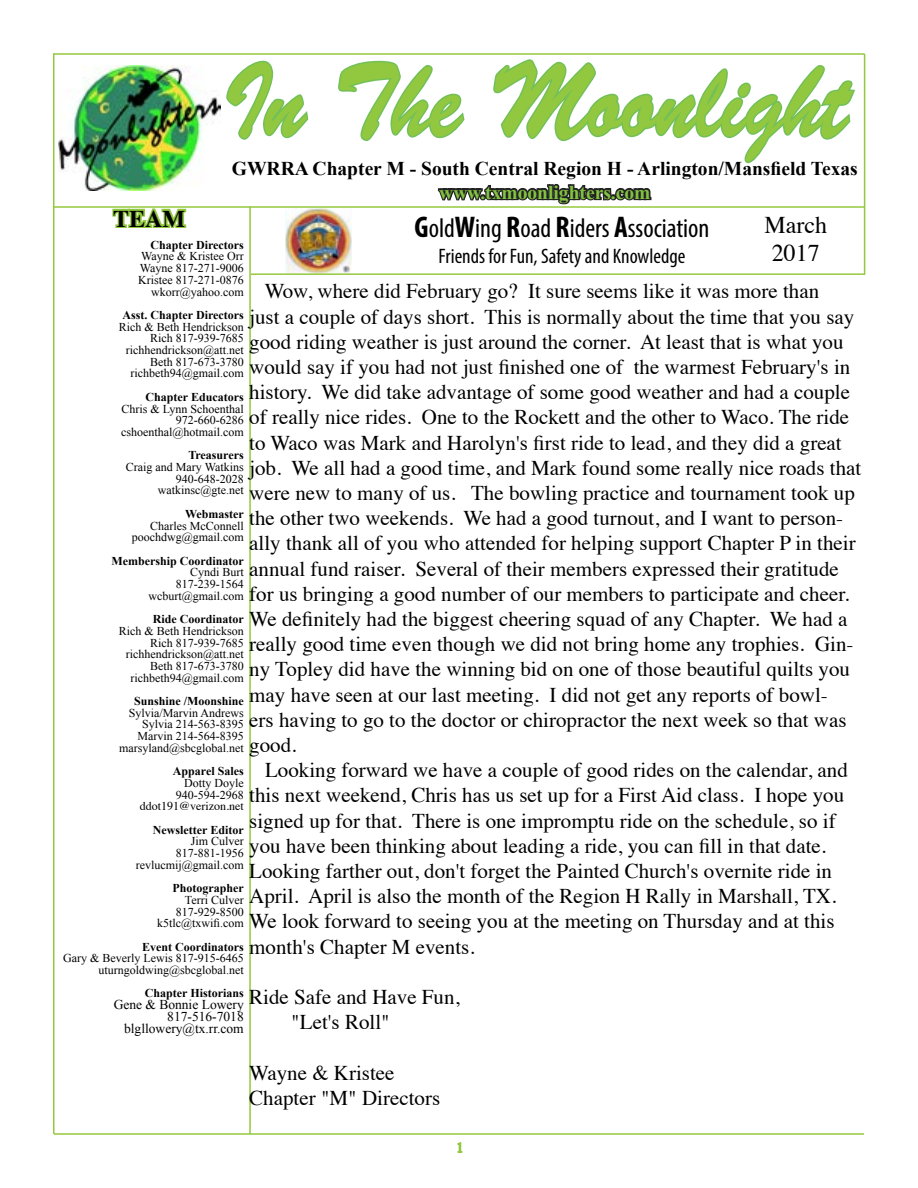
<style>
.page{position:relative;width:918px;height:1188px;background:#fff}
.page>*{position:absolute;margin:0;border:0;box-sizing:border-box;transform-origin:0 0}
.t1{font:105px "Brush Script Std";color:#92c83f;scale:.82 1}
.t2{font:condensed 27px "Myriad Pro";color:#000}
.t3{font:24px/28.8px "Times";color:#000;text-align:center}
.t4{font:700 24px "Times";color:#000}
.t5{font:21px/25.2px "Times";color:#000}
.t6{font:condensed 21px "Myriad Pro";color:#000}
.t7{font:700 19.5px "Times New Roman";color:#000}
.t8{font:700 19.5px "Times New Roman";color:#82c341}
.t9{font:13.5px/11.7px "Times New Roman";color:#000;text-align:right}
.t10{font:12px/11.7px "Times New Roman";color:#000;text-align:right}
.t11{font:700 12px "Times New Roman";color:#000}
.t12{font:12px "Times";color:#000}
.s1{font-weight:700;font-size:30px}
</style>
<div class="page">
<svg style="left:457px;top:1142px;width:6px;height:11px"></svg>
<img style="left:285px;top:208px;width:66px;height:65px">
<hr style="left:249px;top:206px;width:2px;height:928px;background:#95c93d">
<svg style="left:112px;top:208px;width:75px;height:20px"></svg>
<hr style="left:251px;top:273px;width:613px;height:2px;background:#95c93d">
<hr style="left:53px;top:53px;width:2px;height:1081px;background:#95c93d">
<hr style="left:54px;top:1133px;width:810px;height:2px;background:#95c93d">
<hr style="left:54px;top:206px;width:810px;height:2px;background:#95c93d">
<svg style="left:436px;top:183px;width:217px;height:25px"></svg>
<img style="left:58px;top:65px;width:162px;height:126px">
<hr style="left:54px;top:53px;width:811px;height:2px;background:#95c93d">
<hr style="left:864px;top:54px;width:1px;height:221px;background:#95c93d">
<svg style="left:227px;top:60px;width:82px;height:80px"></svg>
<svg style="left:338px;top:60px;width:127px;height:81px"></svg>
<svg style="left:494px;top:59px;width:361px;height:105px"></svg>
<h1 class="t1" style="left:223px;top:42px;width:764px">In The Moonlight</h1>
<p class="t7" style="left:232px;top:155px;width:627px">GWRRA Chapter M - South Central Region H - Arlington/Mansfield Texas</p>
<p class="t8" style="left:439px;top:179px;width:213px">www.txmoonlighters.com</p>
<p class="t4" style="left:113px;top:195px;width:73px">TEAM</p>
<p class="t11" style="left:151px;top:236px;width:95px">Chapter Directors</p>
<p class="t10" style="left:138px;top:250px;width:107px">Wayne &amp; Kristee Orr<br>Wayne 817-271-9006<br>Kristee 817-271-0876 wkorr@yahoo.com</p>
<p class="t11" style="left:123px;top:307px;width:123px">Asst. Chapter Directors</p>
<p class="t10" style="left:119px;top:321px;width:126px">Rich &amp; Beth Hendrickson<br>Rich 817-939-7685 richhendrickson@att.net<br>Beth 817-673-3780 richbeth94@gmail.com</p>
<p class="t11" style="left:146px;top:388px;width:100px">Chapter Educators</p>
<p class="t10" style="left:121px;top:402px;width:124px">Chris &amp; Lynn Schoenthal<br>972-660-6286 cshoenthal@hotmail.com</p>
<p class="t11" style="left:188px;top:447px;width:57px">Treasurers</p>
<p class="t10" style="left:126px;top:461px;width:119px">Craig and Mary Watkins<br>940-648-2028 watkinsc@gte.net</p>
<p class="t11" style="left:185px;top:505px;width:60px">Webmaster</p>
<p class="t10" style="left:132px;top:519px;width:114px">Charles McConnell poochdwg@gmail.com</p>
<p class="t11" style="left:111px;top:552px;width:134px">Membership Coordinator</p>
<p class="t10" style="left:148px;top:566px;width:97px">Cyndi Burt<br>817-239-1564 wcburt@gmail.com</p>
<p class="t11" style="left:153px;top:611px;width:92px">Ride Coordinator</p>
<p class="t10" style="left:119px;top:625px;width:126px">Rich &amp; Beth Hendrickson<br>Rich 817-939-7685 richhendrickson@att.net<br>Beth 817-673-3780 richbeth94@gmail.com</p>
<p class="t11" style="left:134px;top:693px;width:111px">Sunshine /Moonshine</p>
<p class="t10" style="left:119px;top:707px;width:126px">Sylvia/Marvin Andrews<br>Sylvia 214-563-8395<br>Marvin 214-564-8395 marsyland@sbcglobal.net</p>
<p class="t11" style="left:173px;top:763px;width:72px">Apparel Sales</p>
<p class="t10" style="left:176px;top:777px;width:69px">Dotty Doyle<br>940-594-2968</p>
<p class="t12" style="left:140px;top:795px;width:106px">ddot191@verizon.net</p>
<p class="t11" style="left:153px;top:821px;width:92px">Newsletter Editor</p>
<p class="t10" style="left:136px;top:835px;width:110px">Jim Culver<br>817-881-1956 revlucmij@gmail.com</p>
<p class="t11" style="left:172px;top:880px;width:73px">Photographer</p>
<p class="t10" style="left:157px;top:894px;width:88px">Terri Culver<br>817-929-8500 k5tlc@txwifi.com</p>
<p class="t11" style="left:142px;top:938px;width:103px">Event Coordinators</p>
<p class="t10" style="left:63px;top:952px;width:182px">Gary &amp; Beverly Lewis 817-915-6465 uturngoldwing@sbcglobal.net</p>
<p class="t11" style="left:145px;top:985px;width:100px">Chapter Historians</p>
<p class="t9" style="left:114px;top:999px;width:132px">Gene &amp; Bonnie Lowery<br>817-516-7018 blgllowery@tx.rr.com</p>
<p class="t3" style="left:764px;top:208px;width:64px">March<br>2017</p>
<p class="t5" style="left:249px;top:277px;width:614px;text-indent:15px">Wow, where did February go? It sure seems like it was more than<br>just a couple of days short. This is normally about the time that you say good riding weather is just around the corner. At least that is what you would say if you had not just finished one of the warmest February's in history. We did take advantage of some good weather and had a couple of really nice rides. One to the Rockett and the other to Waco. The ride to Waco was Mark and Harolyn's first ride to lead, and they did a great job. We all had a good time, and Mark found some really nice roads that were new to many of us. The bowling practice and tournament took up the other two weekends. We had a good turnout, and I want to person&shy;ally thank all of you who attended for helping support Chapter P in their annual fund raiser. Several of their members expressed their gratitude for us bringing a good number of our members to participate and cheer.<br>We definitely had the biggest cheering squad of any Chapter. We had a really good time even though we did not bring home any trophies. Gin&shy;ny Topley did have the winning bid on one of those beautiful quilts you may have seen at our last meeting. I did not get any reports of bowl-<br>ers having to go to the doctor or chiropractor the next week so that was good.</p>
<p class="t5" style="left:249px;top:756px;width:600px;text-indent:16px">Looking forward we have a couple of good rides on the calendar, and this next weekend, Chris has us set up for a First Aid class. I hope you signed up for that. There is one impromptu ride on the schedule, so if you have been thinking about leading a ride, you can fill in that date.<br>Looking farther out, don't forget the Painted Church's overnite ride in April. April is also the month of the Region H Rally in Marshall, TX.<br>We look forward to seeing you at the meeting on Thursday and at this month's Chapter M events.</p>
<p class="t5" style="left:291px;top:982px;width:170px;text-indent:-42px">Ride Safe and Have Fun, "Let's Roll"</p>
<p class="t5" style="left:249px;top:1058px;width:192px">Wayne &amp; Kristee<br>Chapter "M" Directors</p>
<p class="t2" style="left:415px;top:212px;width:297px"><span class="s1">G</span>old<span class="s1">W</span>ing <span class="s1">R</span>oad <span class="s1">R</span>iders <span class="s1">A</span>ssociation</p>
<p class="t6" style="left:439px;top:243px;width:248px">Friends for Fun, Safety and Knowledge</p>
</div>
